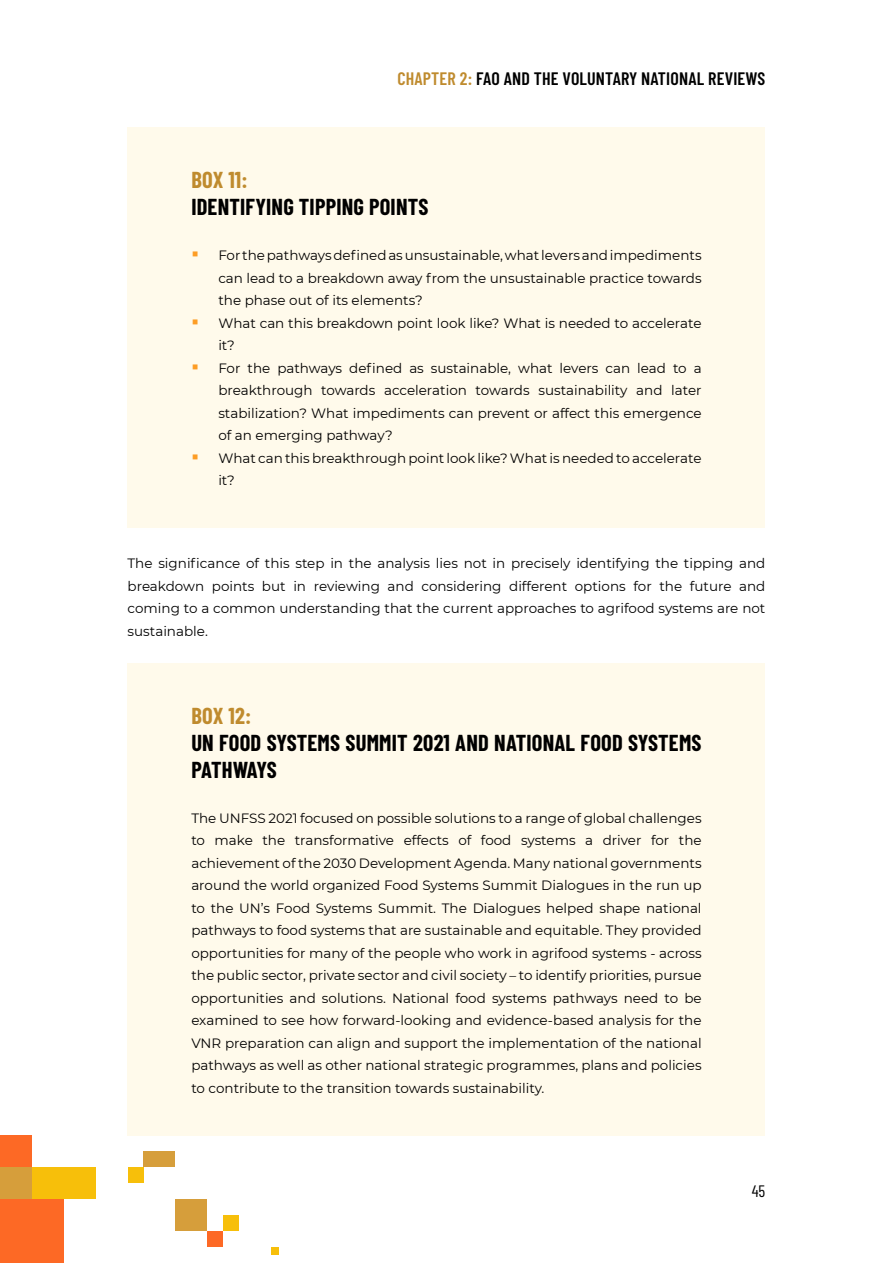
<style>
.page{position:relative;width:893px;height:1263px;background:#fff}
.page>*{position:absolute;margin:0;border:0;box-sizing:border-box;transform-origin:0 0}
.t1{font:700 22.5px/27px "Barlow Condensed";letter-spacing:.01em;color:#000}
.t2{font:700 22.5px "Barlow Condensed";letter-spacing:.005em;color:#bf8b2e}
.t3{font:600 18px "Barlow Condensed";letter-spacing:.01em;color:#000}
.t4{font:16.5px "Barlow Condensed";color:#000}
.t5{font:13.5px/22.5px "Montserrat";color:#000;text-align:justify}
.s1{color:#bf8b2e}
</style>
<div class="page">
<div style="left:128px;top:128px;width:637px;height:400px;background:#fffaeb"></div>
<div style="left:128px;top:663px;width:637px;height:472px;background:#fffaeb"></div>
<div style="left:0;top:1135px;width:32px;height:32px;background:#fd6925"></div>
<div style="left:175px;top:1199px;width:32px;height:32px;background:#d69e3b"></div>
<div style="left:0;top:1199px;width:64px;height:64px;background:#fd6925"></div>
<div style="left:0;top:1167px;width:32px;height:32px;background:#d69e3b"></div>
<div style="left:32px;top:1167px;width:64px;height:32px;background:#f7bf0a"></div>
<div style="left:128px;top:1167px;width:16px;height:16px;background:#f7bf0a"></div>
<div style="left:143px;top:1151px;width:32px;height:16px;background:#d69e3b"></div>
<div style="left:207px;top:1231px;width:16px;height:16px;background:#fd6925"></div>
<div style="left:223px;top:1215px;width:16px;height:16px;background:#f7bf0a"></div>
<div style="left:271px;top:1247px;width:8px;height:8px;background:#f7bf0a"></div>
<h2 class="t3" style="left:397px;top:66px;width:369px"><span class="s1">CHAPTER 2:</span> FAO AND THE VOLUNTARY NATIONAL REVIEWS</h2>
<h1 class="t2" style="left:191px;top:164px;width:58px">BOX 11:</h1>
<h1 class="t1" style="left:191px;top:192px;width:239px">IDENTIFYING TIPPING POINTS</h1>
<p class="t5" style="left:218px;top:244px;width:485px;text-align:left">For thepathwaysdefinedasunsustainable,what leversandimpediments can lead to a breakdown away from the unsustainable practice towards the phase out of its elements?<br>What can this breakdown point look like? What is needed to accelerate it?<br>For the pathways defined as sustainable, what levers can lead to a breakthrough towards acceleration towards sustainability and later stabilization? What impediments can prevent or affect this emergence of an emerging pathway?<br>What can this breakthrough point look like? What is needed to accelerate it?</p>
<p class="t5" style="left:128px;top:552px;width:639px">The significance of this step in the analysis lies not in precisely identifying the tipping and breakdown points but in reviewing and considering different options for the future and coming to a common understanding that the current approaches to agrifood systems are not sustainable.</p>
<h1 class="t2" style="left:191px;top:700px;width:61px">BOX 12:</h1>
<h1 class="t1" style="left:191px;top:728px;width:512px">UN FOOD SYSTEMS SUMMIT 2021 AND NATIONAL FOOD SYSTEMS<br>PATHWAYS</h1>
<p class="t5" style="left:191px;top:806px;width:512px">The UNFSS 2021 focused on possible solutions to a range of global challenges to make the transformative effects of food systems a driver for the achievement of the 2030 Development Agenda. Many national governments around the world organized Food Systems Summit Dialogues in the run up to the UN’s Food Systems Summit. The Dialogues helped shape national pathways to food systems that are sustainable and equitable. They provided opportunities for many of the people who work in agrifood systems - across the public sector, private sector and civil society – to identify priorities, pursue opportunities and solutions. National food systems pathways need to be examined to see how forward-looking and evidence-based analysis for the VNR preparation can align and support the implementation of the national pathways as well as other national strategic programmes, plans and policies to contribute to the transition towards sustainability.</p>
<p class="t4" style="left:752px;top:1179px;width:15px">45</p>
</div>
